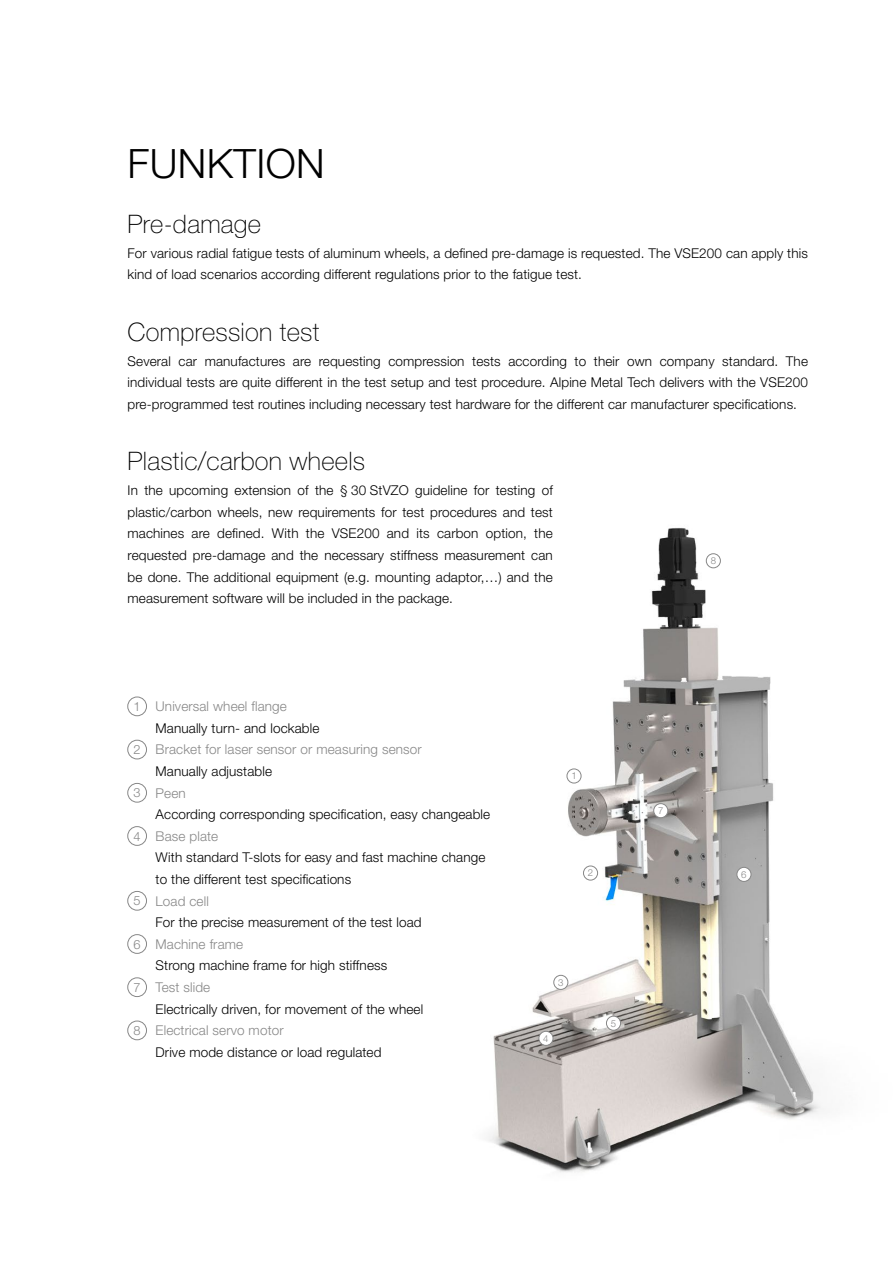
<style>
.page{position:relative;width:893px;height:1263px;background:#fff}
.page>*{position:absolute;margin:0;border:0;box-sizing:border-box;transform-origin:0 0}
.t1{font:300 40.5px "Helvetica Neue LT Std";letter-spacing:.01em;color:#000}
.t2{font:100 25.5px "Helvetica Neue LT Std";letter-spacing:.01em;color:#000}
.t3{font:300 13.5px/21.6px "Helvetica Neue LT Std";letter-spacing:.01em;color:#000}
.t4{font:300 13.5px "Helvetica Neue LT Std";letter-spacing:.01em;color:#878787}
.t5{font:300 12.75px "Helvetica Neue LT Std";color:#878787}
.t6{font:300 9.6px "Helvetica Neue LT Std";color:#878787}
</style>
<div class="page">
<img style="left:488px;top:528px;width:336px;height:645px">
<div style="left:567px;top:769px;width:14px;height:14px;background:#fff;border-radius:50%"></div>
<div style="left:567px;top:769px;width:14px;height:14px;border:1px solid #878787;border-radius:50%"></div>
<div style="left:583px;top:866px;width:15px;height:14px;background:#fff;border-radius:50%"></div>
<div style="left:583px;top:866px;width:15px;height:14px;border:1px solid #878787;border-radius:50%"></div>
<div style="left:554px;top:975px;width:14px;height:14px;background:#fff;border-radius:50%"></div>
<div style="left:554px;top:975px;width:14px;height:14px;border:1px solid #878787;border-radius:50%"></div>
<div style="left:539px;top:1031px;width:14px;height:14px;background:#fff;border-radius:50%"></div>
<div style="left:539px;top:1031px;width:14px;height:14px;border:1px solid #878787;border-radius:50%"></div>
<div style="left:606px;top:1016px;width:15px;height:14px;background:#fff;border-radius:50%"></div>
<div style="left:606px;top:1016px;width:15px;height:14px;border:1px solid #878787;border-radius:50%"></div>
<div style="left:737px;top:867px;width:14px;height:14px;background:#fff;border-radius:50%"></div>
<div style="left:737px;top:867px;width:14px;height:14px;border:1px solid #878787;border-radius:50%"></div>
<div style="left:654px;top:804px;width:14px;height:14px;background:#fff;border-radius:50%"></div>
<div style="left:654px;top:803px;width:14px;height:15px;border:1px solid #878787;border-radius:50%"></div>
<div style="left:128px;top:697px;width:19px;height:19px;border:1px solid #878787;border-radius:50%"></div>
<div style="left:128px;top:740px;width:19px;height:19px;border:1px solid #878787;border-radius:50%"></div>
<div style="left:128px;top:783px;width:19px;height:19px;border:1px solid #878787;border-radius:50%"></div>
<div style="left:128px;top:826px;width:19px;height:19px;border:1px solid #878787;border-radius:50%"></div>
<div style="left:128px;top:891px;width:19px;height:19px;border:1px solid #878787;border-radius:50%"></div>
<div style="left:128px;top:934px;width:19px;height:19px;border:1px solid #878787;border-radius:50%"></div>
<div style="left:128px;top:978px;width:19px;height:19px;border:1px solid #878787;border-radius:50%"></div>
<div style="left:128px;top:1021px;width:19px;height:19px;border:1px solid #878787;border-radius:50%"></div>
<div style="left:706px;top:554px;width:14px;height:14px;background:#fff;border-radius:50%"></div>
<div style="left:706px;top:554px;width:14px;height:14px;border:1px solid #878787;border-radius:50%"></div>
<h1 class="t1" style="left:128px;top:139px;width:199px">FUNKTION</h1>
<h2 class="t2" style="left:128px;top:209px;width:135px">Pre-damage</h2>
<p class="t3" style="left:128px;top:242px;width:682px">For various radial fatigue tests of aluminum wheels, a defined pre-damage is requested. The VSE200 can apply this kind of load scenarios according different regulations prior to the fatigue test.</p>
<h2 class="t2" style="left:128px;top:317px;width:193px">Compression test</h2>
<p class="t3" style="left:128px;top:350px;width:682px;text-align:justify">Several car manufactures are requesting compression tests according to their own company standard. The individual tests are quite different in the test setup and test procedure. Alpine Metal Tech delivers with the VSE200 pre-programmed test routines including necessary test hardware for the different car manufacturer specifications.</p>
<h2 class="t2" style="left:128px;top:446px;width:239px">Plastic/carbon wheels</h2>
<p class="t3" style="left:128px;top:479px;width:427px;text-align:justify">In the upcoming extension of the § 30 StVZO guideline for testing of plastic/carbon wheels, new requirements for test procedures and test machines are defined. With the VSE200 and its carbon option, the requested pre-damage and the necessary stiffness measurement can be done. The additional equipment (e.g. mounting adaptor,…) and the measurement software will be included in the package.</p>
<p class="t5" style="left:134px;top:699px;width:9px">1</p>
<p class="t5" style="left:134px;top:742px;width:9px">2</p>
<p class="t5" style="left:134px;top:785px;width:9px">3</p>
<p class="t5" style="left:134px;top:828px;width:9px">4</p>
<p class="t5" style="left:134px;top:893px;width:9px">5</p>
<p class="t5" style="left:134px;top:936px;width:9px">6</p>
<p class="t5" style="left:134px;top:979px;width:9px">7</p>
<p class="t5" style="left:134px;top:1022px;width:9px">8</p>
<p class="t4" style="left:156px;top:698px;width:133px">Universal wheel flange</p>
<p class="t3" style="left:156px;top:717px;width:165px">Manually turn- and lockable</p>
<p class="t4" style="left:156px;top:741px;width:268px">Bracket for laser sensor or measuring sensor</p>
<p class="t3" style="left:156px;top:760px;width:118px">Manually adjustable</p>
<p class="t4" style="left:156px;top:784px;width:32px">Peen</p>
<p class="t3" style="left:156px;top:803px;width:336px">According corresponding specification, easy changeable</p>
<p class="t4" style="left:156px;top:828px;width:64px">Base plate</p>
<p class="t3" style="left:156px;top:846px;width:331px">With standard T-slots for easy and fast machine change to the different test specifications</p>
<p class="t4" style="left:156px;top:892px;width:55px">Load cell</p>
<p class="t3" style="left:156px;top:911px;width:268px">For the precise measurement of the test load</p>
<p class="t4" style="left:156px;top:936px;width:89px">Machine frame</p>
<p class="t3" style="left:156px;top:954px;width:233px">Strong machine frame for high stiffness</p>
<p class="t4" style="left:156px;top:979px;width:56px">Test slide</p>
<p class="t3" style="left:156px;top:998px;width:269px">Electrically driven, for movement of the wheel</p>
<p class="t4" style="left:156px;top:1022px;width:130px">Electrical servo motor</p>
<p class="t3" style="left:156px;top:1041px;width:227px">Drive mode distance or load regulated</p>
<p class="t6" style="left:571px;top:770px;width:7px">1</p>
<p class="t6" style="left:588px;top:867px;width:7px">2</p>
<p class="t6" style="left:558px;top:976px;width:7px">3</p>
<p class="t6" style="left:543px;top:1032px;width:7px">4</p>
<p class="t6" style="left:611px;top:1017px;width:7px">5</p>
<p class="t6" style="left:658px;top:805px;width:7px">7</p>
<p class="t6" style="left:711px;top:555px;width:7px">8</p>
<p class="t6" style="left:741px;top:868px;width:7px">6</p>
</div>
